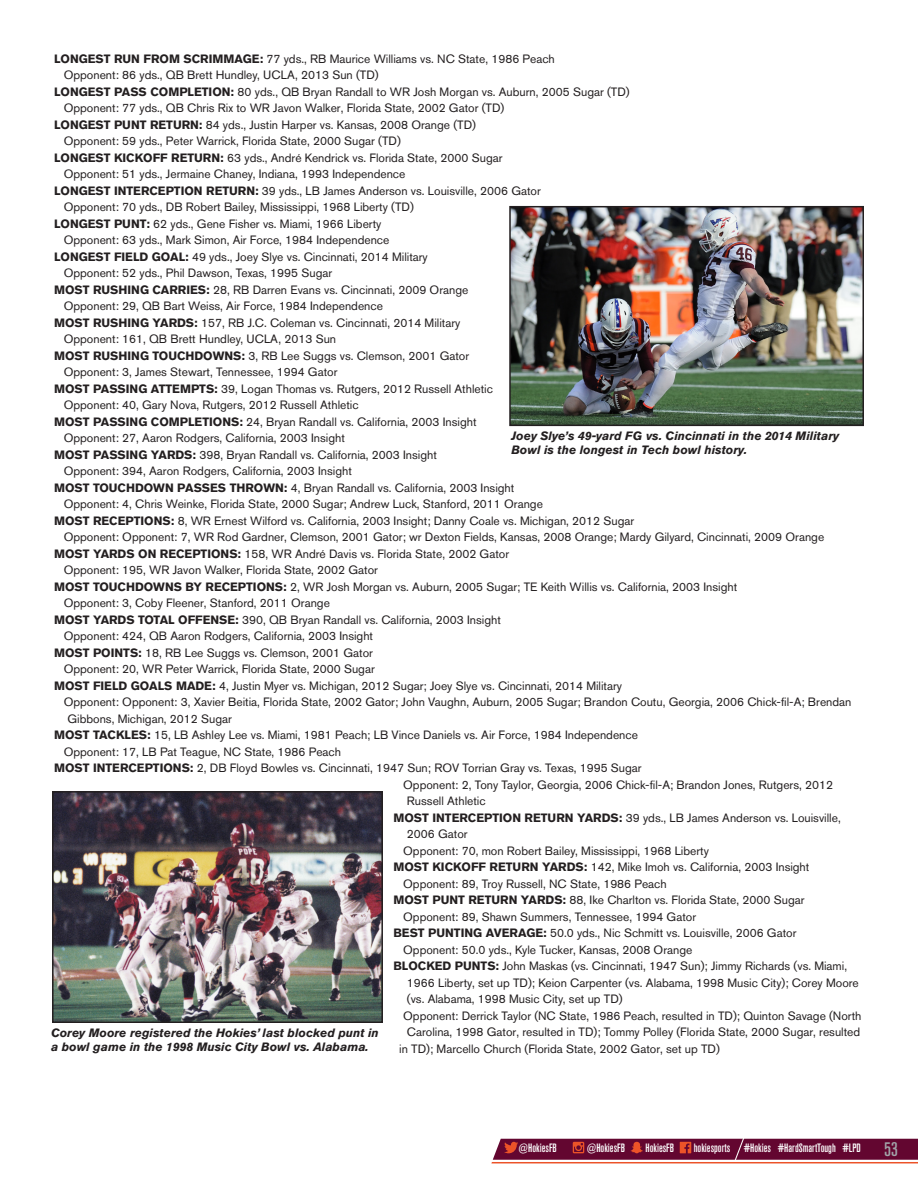
<style>
.page{position:relative;width:918px;height:1188px;background:#fff}
.page>*{position:absolute;margin:0;border:0;box-sizing:border-box;transform-origin:0 0}
.t1{font:500 condensed 19.5px "Akzidenz Grotesk BQ";color:#a2a5aa}
.t2{font:12px/16.5px "Akzidenz Grotesk BQ";color:#231f20}
.t3{font:italic 700 12px/13.5px "Akzidenz Grotesk BQ";color:#231f20}
.t4{font:500 condensed 12px "Akzidenz Grotesk BQ";color:#fff}
.s1{font-weight:700}
</style>
<div class="page">
<hr style="left:492px;top:1162px;width:426px;height:1px;background:#ec5328">
<svg style="left:493px;top:1138px;width:425px;height:22px;background:#71173b"></svg>
<img style="left:512px;top:209px;width:349px;height:214px">
<div style="left:509px;top:206px;width:355px;height:220px;border:2px solid #231f20"></div>
<img style="left:55px;top:794px;width:325px;height:226px">
<div style="left:52px;top:791px;width:331px;height:232px;border:2px solid #231f20"></div>
<p class="t2" style="left:54px;top:50px;width:502px"><span class="s1">LONGEST RUN FROM SCRIMMAGE:</span> 77 yds., RB Maurice Williams vs. NC State, 1986 Peach</p>
<p class="t2" style="left:64px;top:67px;width:317px">Opponent: 86 yds., QB Brett Hundley, UCLA, 2013 Sun (TD)</p>
<p class="t2" style="left:54px;top:83px;width:577px"><span class="s1">LONGEST PASS COMPLETION:</span> 80 yds., QB Bryan Randall to WR Josh Morgan vs. Auburn, 2005 Sugar (TD)</p>
<p class="t2" style="left:64px;top:100px;width:442px">Opponent: 77 yds., QB Chris Rix to WR Javon Walker, Florida State, 2002 Gator (TD)</p>
<p class="t2" style="left:54px;top:116px;width:424px"><span class="s1">LONGEST PUNT RETURN:</span> 84 yds., Justin Harper vs. Kansas, 2008 Orange (TD)</p>
<p class="t2" style="left:64px;top:133px;width:339px">Opponent: 59 yds., Peter Warrick, Florida State, 2000 Sugar (TD)</p>
<p class="t2" style="left:54px;top:149px;width:450px"><span class="s1">LONGEST KICKOFF RETURN:</span> 63 yds., André Kendrick vs. Florida State, 2000 Sugar</p>
<p class="t2" style="left:64px;top:166px;width:343px">Opponent: 51 yds., Jermaine Chaney, Indiana, 1993 Independence</p>
<p class="t2" style="left:54px;top:182px;width:488px"><span class="s1">LONGEST INTERCEPTION RETURN:</span> 39 yds., LB James Anderson vs. Louisville, 2006 Gator</p>
<p class="t2" style="left:64px;top:199px;width:352px">Opponent: 70 yds., DB Robert Bailey, Mississippi, 1968 Liberty (TD)</p>
<p class="t2" style="left:54px;top:215px;width:329px"><span class="s1">LONGEST PUNT:</span> 62 yds., Gene Fisher vs. Miami, 1966 Liberty</p>
<p class="t2" style="left:64px;top:232px;width:327px">Opponent: 63 yds., Mark Simon, Air Force, 1984 Independence</p>
<p class="t2" style="left:54px;top:248px;width:375px"><span class="s1">LONGEST FIELD GOAL:</span> 49 yds., Joey Slye vs. Cincinnati, 2014 Military</p>
<p class="t2" style="left:64px;top:265px;width:270px">Opponent: 52 yds., Phil Dawson, Texas, 1995 Sugar</p>
<p class="t2" style="left:54px;top:281px;width:416px"><span class="s1">MOST RUSHING CARRIES:</span> 28, RB Darren Evans vs. Cincinnati, 2009 Orange</p>
<p class="t2" style="left:64px;top:298px;width:321px">Opponent: 29, QB Bart Weiss, Air Force, 1984 Independence</p>
<p class="t2" style="left:54px;top:314px;width:408px"><span class="s1">MOST RUSHING YARDS:</span> 157, RB J.C. Coleman vs. Cincinnati, 2014 Military</p>
<p class="t2" style="left:64px;top:331px;width:274px">Opponent: 161, QB Brett Hundley, UCLA, 2013 Sun</p>
<p class="t2" style="left:54px;top:347px;width:417px"><span class="s1">MOST RUSHING TOUCHDOWNS:</span> 3, RB Lee Suggs vs. Clemson, 2001 Gator</p>
<p class="t2" style="left:64px;top:364px;width:275px">Opponent: 3, James Stewart, Tennessee, 1994 Gator</p>
<p class="t2" style="left:54px;top:380px;width:441px"><span class="s1">MOST PASSING ATTEMPTS:</span> 39, Logan Thomas vs. Rutgers, 2012 Russell Athletic</p>
<p class="t2" style="left:64px;top:397px;width:296px">Opponent: 40, Gary Nova, Rutgers, 2012 Russell Athletic</p>
<p class="t2" style="left:54px;top:413px;width:424px"><span class="s1">MOST PASSING COMPLETIONS:</span> 24, Bryan Randall vs. California, 2003 Insight</p>
<p class="t2" style="left:64px;top:430px;width:283px">Opponent: 27, Aaron Rodgers, California, 2003 Insight</p>
<p class="t2" style="left:54px;top:446px;width:384px"><span class="s1">MOST PASSING YARDS:</span> 398, Bryan Randall vs. California, 2003 Insight</p>
<p class="t2" style="left:64px;top:463px;width:290px">Opponent: 394, Aaron Rodgers, California, 2003 Insight</p>
<p class="t2" style="left:54px;top:479px;width:462px"><span class="s1">MOST TOUCHDOWN PASSES THROWN:</span> 4, Bryan Randall vs. California, 2003 Insight</p>
<p class="t2" style="left:64px;top:496px;width:481px">Opponent: 4, Chris Weinke, Florida State, 2000 Sugar; Andrew Luck, Stanford, 2011 Orange</p>
<p class="t2" style="left:54px;top:512px;width:582px"><span class="s1">MOST RECEPTIONS:</span> 8, WR Ernest Wilford vs. California, 2003 Insight; Danny Coale vs. Michigan, 2012 Sugar</p>
<p class="t2" style="left:64px;top:529px;width:762px">Opponent: Opponent: 7, WR Rod Gardner, Clemson, 2001 Gator; wr Dexton Fields, Kansas, 2008 Orange; Mardy Gilyard, Cincinnati, 2009 Orange</p>
<p class="t2" style="left:54px;top:545px;width:457px"><span class="s1">MOST YARDS ON RECEPTIONS:</span> 158, WR André Davis vs. Florida State, 2002 Gator</p>
<p class="t2" style="left:64px;top:562px;width:316px">Opponent: 195, WR Javon Walker, Florida State, 2002 Gator</p>
<p class="t2" style="left:54px;top:578px;width:685px"><span class="s1">MOST TOUCHDOWNS BY RECEPTIONS:</span> 2, WR Josh Morgan vs. Auburn, 2005 Sugar; TE Keith Willis vs. California, 2003 Insight</p>
<p class="t2" style="left:64px;top:595px;width:268px">Opponent: 3, Coby Fleener, Stanford, 2011 Orange</p>
<p class="t2" style="left:54px;top:611px;width:448px"><span class="s1">MOST YARDS TOTAL OFFENSE:</span> 390, QB Bryan Randall vs. California, 2003 Insight</p>
<p class="t2" style="left:64px;top:628px;width:311px">Opponent: 424, QB Aaron Rodgers, California, 2003 Insight</p>
<p class="t2" style="left:54px;top:644px;width:320px"><span class="s1">MOST POINTS:</span> 18, RB Lee Suggs vs. Clemson, 2001 Gator</p>
<p class="t2" style="left:64px;top:661px;width:313px">Opponent: 20, WR Peter Warrick, Florida State, 2000 Sugar</p>
<p class="t2" style="left:54px;top:677px;width:570px"><span class="s1">MOST FIELD GOALS MADE:</span> 4, Justin Myer vs. Michigan, 2012 Sugar; Joey Slye vs. Cincinnati, 2014 Military</p>
<p class="t2" style="left:68px;top:694px;width:786px;text-indent:-4px">Opponent: Opponent: 3, Xavier Beitia, Florida State, 2002 Gator; John Vaughn, Auburn, 2005 Sugar; Brandon Coutu, Georgia, 2006 Chick-fil-A; Brendan<br>Gibbons, Michigan, 2012 Sugar</p>
<p class="t2" style="left:54px;top:727px;width:586px"><span class="s1">MOST TACKLES:</span> 15, LB Ashley Lee vs. Miami, 1981 Peach; LB Vince Daniels vs. Air Force, 1984 Independence</p>
<p class="t2" style="left:64px;top:743px;width:279px">Opponent: 17, LB Pat Teague, NC State, 1986 Peach</p>
<p class="t2" style="left:54px;top:760px;width:589px"><span class="s1">MOST INTERCEPTIONS:</span> 2, DB Floyd Bowles vs. Cincinnati, 1947 Sun; ROV Torrian Gray vs. Texas, 1995 Sugar</p>
<p class="t2" style="left:407px;top:776px;width:428px;text-indent:-4px">Opponent: 2, Tony Taylor, Georgia, 2006 Chick-fil-A; Brandon Jones, Rutgers, 2012<br>Russell Athletic</p>
<p class="t2" style="left:407px;top:809px;width:435px;text-indent:-14px"><span class="s1">MOST INTERCEPTION RETURN YARDS:</span> 39 yds., LB James Anderson vs. Louisville,<br>2006 Gator</p>
<p class="t2" style="left:403px;top:842px;width:307px">Opponent: 70, mon Robert Bailey, Mississippi, 1968 Liberty</p>
<p class="t2" style="left:393px;top:859px;width:417px"><span class="s1">MOST KICKOFF RETURN YARDS:</span> 142, Mike Imoh vs. California, 2003 Insight</p>
<p class="t2" style="left:403px;top:875px;width:265px">Opponent: 89, Troy Russell, NC State, 1986 Peach</p>
<p class="t2" style="left:393px;top:892px;width:413px"><span class="s1">MOST PUNT RETURN YARDS:</span> 88, Ike Charlton vs. Florida State, 2000 Sugar</p>
<p class="t2" style="left:403px;top:908px;width:294px">Opponent: 89, Shawn Summers, Tennessee, 1994 Gator</p>
<p class="t2" style="left:393px;top:925px;width:405px"><span class="s1">BEST PUNTING AVERAGE:</span> 50.0 yds., Nic Schmitt vs. Louisville, 2006 Gator</p>
<p class="t2" style="left:403px;top:941px;width:291px">Opponent: 50.0 yds., Kyle Tucker, Kansas, 2008 Orange</p>
<p class="t2" style="left:407px;top:958px;width:453px;text-indent:-14px"><span class="s1">BLOCKED PUNTS:</span> John Maskas (vs. Cincinnati, 1947 Sun); Jimmy Richards (vs. Miami,<br>1966 Liberty, set up TD); Keion Carpenter (vs. Alabama, 1998 Music City); Corey Moore (vs. Alabama, 1998 Music City, set up TD)</p>
<p class="t2" style="left:403px;top:1007px;width:460px">Opponent: Derrick Taylor (NC State, 1986 Peach, resulted in TD); Quinton Savage (North</p>
<p class="t2" style="left:407px;top:1024px;width:455px">Carolina, 1998 Gator, resulted in TD); Tommy Polley (Florida State, 2000 Sugar, resulted</p>
<p class="t2" style="left:399px;top:1040px;width:322px">in TD); Marcello Church (Florida State, 2002 Gator, set up TD)</p>
<p class="t3" style="left:512px;top:429px;width:329px">Joey Slye’s 49-yard FG vs. Cincinnati in the 2014 Military<br>Bowl is the longest in Tech bowl history.</p>
<p class="t3" style="left:51px;top:1026px;width:329px">Corey Moore registered the Hokies’ last blocked punt in a bowl game in the 1998 Music City Bowl vs. Alabama.</p>
<p class="t4" style="left:519px;top:1141px;width:40px">@HokiesFB</p>
<p class="t4" style="left:587px;top:1141px;width:40px">@HokiesFB</p>
<p class="t4" style="left:646px;top:1141px;width:30px">HokiesFB</p>
<p class="t4" style="left:694px;top:1141px;width:168px">hokiesports #Hokies #HardSmartTough #LPD</p>
<h1 class="t1" style="left:884px;top:1138px;width:15px">53</h1>
</div>
